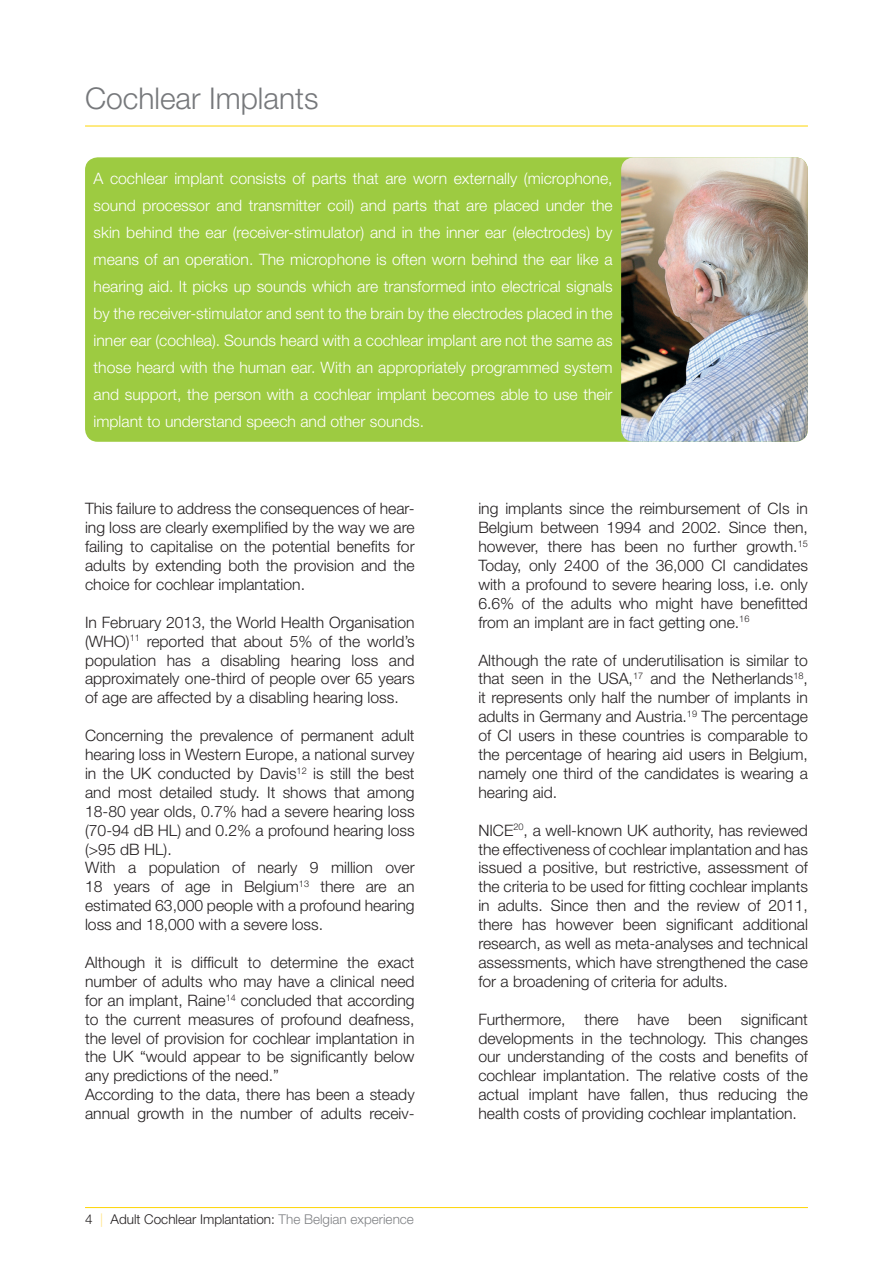
<style>
.page{position:relative;width:893px;height:1263px;background:#fff}
.page>*{position:absolute;margin:0;border:0;box-sizing:border-box;transform-origin:0 0}
.Grijs_titeltje{font:300 30px "Helvetica Neue";color:#76787b}
.Platte_tekst_10_5_pt{font:300 15.75px/18.9px "Helvetica Neue";color:#231f20;text-align:justify}
.Platte_tekst{font:300 15.75px/27px "Helvetica Neue";color:#fff;text-align:justify}
.t1{font:300 13.5px "Helvetica Neue";color:#231f20}
.s1{color:#ffe480}
.s2{color:#808285}
</style>
<div class="page">
<hr style="left:85px;top:1207px;width:723px;height:1px;background:#fed503">
<div style="left:85px;top:157px;width:723px;height:285px;background:#9dcb41;border-radius:13px"></div>
<hr style="left:85px;top:126px;width:723px;height:1px;background:#fed503">
<img style="left:621px;top:157px;width:187px;height:285px">
<p class="Grijs_titeltje" style="left:85px;top:80px;width:235px">Cochlear Implants</p>
<p class="Platte_tekst" style="left:94px;top:165px;width:521px">A cochlear implant consists of parts that are worn externally (microphone, sound processor and transmitter coil) and parts that are placed under the skin behind the ear (receiver-stimulator) and in the inner ear (electrodes) by means of an operation. The microphone is often worn behind the ear like a hearing aid. It picks up sounds which are transformed into electrical signals by the receiver-stimulator and sent to the brain by the electrodes placed in the inner ear (cochlea). Sounds heard with a cochlear implant are not the same as those heard with the human ear. With an appropriately programmed system and support, the person with a cochlear implant becomes able to use their implant to understand speech and other sounds.</p>
<p class="Platte_tekst_10_5_pt" style="left:85px;top:499px;width:331px">This failure to address the consequences of hear&shy;ing loss are clearly exemplified by the way we are failing to capitalise on the potential benefits for adults by extending both the provision and the choice for cochlear implantation.</p>
<p class="Platte_tekst_10_5_pt" style="left:85px;top:612px;width:331px">In February 2013, the World Health Organisation (WHO)<sup>11</sup> reported that about 5% of the world’s population has a disabling hearing loss and approximately one-third of people over 65 years of age are affected by a disabling hearing loss.</p>
<p class="Platte_tekst_10_5_pt" style="left:85px;top:726px;width:331px">Concerning the prevalence of permanent adult hearing loss in Western Europe, a national survey in the UK conducted by Davis<sup>12</sup> is still the best and most detailed study. It shows that among 18-80 year olds, 0.7% had a severe hearing loss (70-94 dB HL) and 0.2% a profound hearing loss (&gt;95 dB HL).</p>
<p class="Platte_tekst_10_5_pt" style="left:85px;top:858px;width:331px">With a population of nearly 9 million over 18 years of age in Belgium<sup>13</sup> there are an estimated 63,000 people with a profound hearing loss and 18,000 with a severe loss.</p>
<p class="Platte_tekst_10_5_pt" style="left:85px;top:952px;width:331px">Although it is difficult to determine the exact number of adults who may have a clinical need for an implant, Raine<sup>14</sup> concluded that according to the current measures of profound deafness, the level of provision for cochlear implantation in the UK “would appear to be significantly below any predictions of the need.”</p>
<p class="Platte_tekst_10_5_pt" style="left:85px;top:1085px;width:331px">According to the data, there has been a steady annual growth in the number of adults receiv-</p>
<p class="t1" style="left:85px;top:1211px;width:330px">4 <span class="s1">|</span> Adult Cochlear Implantation: <span class="s2">The Belgian experience</span></p>
<p class="Platte_tekst_10_5_pt" style="left:478px;top:499px;width:331px">ing implants since the reimbursement of CIs in Belgium between 1994 and 2002. Since then, however, there has been no further growth.<sup>15<br></sup>Today, only 2400 of the 36,000 CI candidates with a profound to severe hearing loss, i.e. only 6.6% of the adults who might have benefitted from an implant are in fact getting one.<sup>16</sup></p>
<p class="Platte_tekst_10_5_pt" style="left:478px;top:650px;width:331px">Although the rate of underutilisation is similar to that seen in the USA,<sup>17</sup> and the Netherlands<sup>18</sup>, it represents only half the number of implants in adults in Germany and Austria.<sup>19</sup> The percentage of CI users in these countries is comparable to the percentage of hearing aid users in Belgium, namely one third of the candidates is wearing a hearing aid.</p>
<p class="Platte_tekst_10_5_pt" style="left:478px;top:820px;width:331px">NICE<sup>20</sup>, a well-known UK authority, has reviewed the effectiveness of cochlear implantation and has issued a positive, but restrictive, assessment of the criteria to be used for fitting cochlear implants in adults. Since then and the review of 2011, there has however been significant additional research, as well as meta-analyses and technical assessments, which have strengthened the case for a broadening of criteria for adults.</p>
<p class="Platte_tekst_10_5_pt" style="left:478px;top:1009px;width:331px">Furthermore, there have been significant developments in the technology. This changes our understanding of the costs and benefits of cochlear implantation. The relative costs of the actual implant have fallen, thus reducing the health costs of providing cochlear implantation.</p>
</div>
